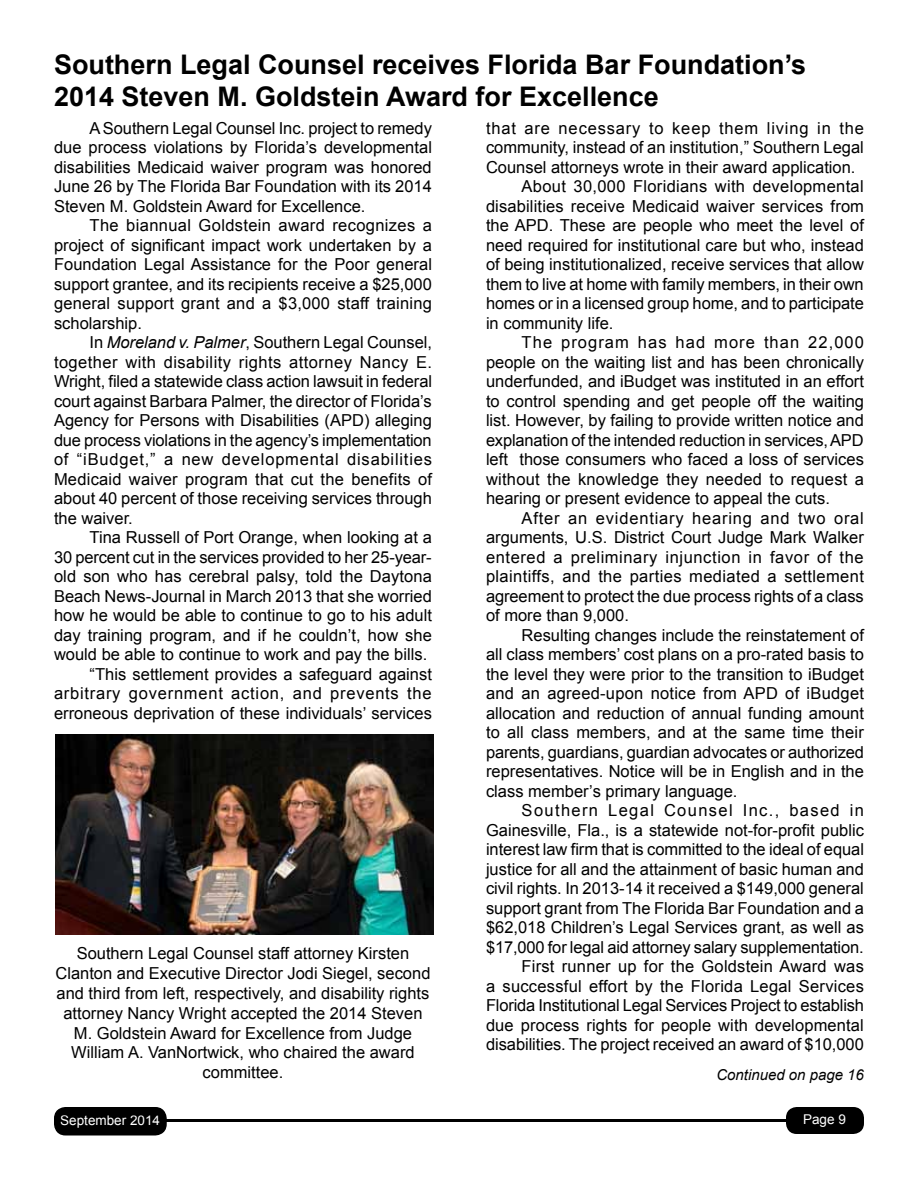
<style>
.page{position:relative;width:918px;height:1188px;background:#fff}
.page>*{position:absolute;margin:0;border:0;box-sizing:border-box;transform-origin:0 0}
.t1{font:700 27px/32.4px "Arial";color:#000}
.t2{font:16.5px/19.5px "Arial";color:#000;text-align:justify}
.t3{font:16.5px "Arial";letter-spacing:.05em;color:#000}
.t4{font:16.5px "Arial";letter-spacing:.025em;color:#000}
.t5{font:16.5px "Arial";letter-spacing:.035em;color:#000}
.t6{font:16.5px "Arial";letter-spacing:.02em;color:#000}
.t7{font:16.5px "Arial";letter-spacing:.085em;color:#000}
.t8{font:16.5px "Arial";letter-spacing:.065em;color:#000}
.t9{font:italic 15px "Arial";color:#000}
.t10{font:13.5px "Arial";color:#fff}
.s1{font-style:italic}
</style>
<div class="page">
<div style="left:55px;top:1108px;width:111px;height:27px;background:#000;border-radius:11px"></div>
<div style="left:54px;top:1107px;width:113px;height:29px;border:2px solid #000;border-radius:11px"></div>
<div style="left:786px;top:1107px;width:78px;height:27px;background:#000;border-radius:11px"></div>
<hr style="left:81px;top:1119px;width:736px;height:3px;background:#000">
<img style="left:56px;top:734px;width:378px;height:200px">
<h1 class="t1" style="left:54px;top:49px;width:754px">Southern Legal Counsel receives Florida Bar Foundation’s<br>2014 Steven M. Goldstein Award for Excellence</h1>
<p class="t2" style="left:54px;top:118px;width:380px;text-indent:36px">A Southern Legal Counsel Inc. project to remedy due process violations by Florida’s developmental disabilities Medicaid waiver program was honored June 26 by The Florida Bar Foundation with its 2014<br>Steven M. Goldstein Award for Excellence.</p>
<p class="t2" style="left:54px;top:216px;width:380px;text-indent:36px">The biannual Goldstein award recognizes a project of significant impact work undertaken by a Foundation Legal Assistance for the Poor general support grantee, and its recipients receive a $25,000 general support grant and a $3,000 staff training scholarship.</p>
<p class="t2" style="left:54px;top:333px;width:380px;text-indent:36px">In <span class="s1">Moreland v. Palmer</span>, Southern Legal Counsel, together with disability rights attorney Nancy E.<br>Wright, filed a statewide class action lawsuit in federal court against Barbara Palmer, the director of Florida’s Agency for Persons with Disabilities (APD) alleging due process violations in the agency’s implementation of “iBudget,” a new developmental disabilities Medicaid waiver program that cut the benefits of about 40 percent of those receiving services through the waiver.</p>
<p class="t2" style="left:54px;top:528px;width:380px;text-align:right">Tina Russell of Port Orange, when looking at a<br>30 percent cut in the services provided to her 25-year&shy;old son who has cerebral palsy, told the Daytona Beach News-Journal in March 2013 that she worried how he would be able to continue to go to his adult day training program, and if he couldn’t, how she would be able to continue to work and pay the bills. “This settlement provides a safeguard against arbitrary government action, and prevents the erroneous deprivation of these individuals’ services</p>
<p class="t3" style="left:486px;top:117px;width:380px">that are necessary to keep them living in the</p>
<p class="t2" style="left:486px;top:138px;width:379px">community, instead of an institution,” Southern Legal</p>
<p class="t2" style="left:486px;top:157px;width:371px">Counsel attorneys wrote in their award application.</p>
<p class="t6" style="left:522px;top:176px;width:344px">About 30,000 Floridians with developmental</p>
<p class="t2" style="left:486px;top:196px;width:380px">disabilities receive Medicaid waiver services from</p>
<p class="t2" style="left:486px;top:216px;width:379px">the APD. These are people who meet the level of</p>
<p class="t2" style="left:486px;top:235px;width:379px">need required for institutional care but who, instead</p>
<p class="t2" style="left:486px;top:255px;width:379px">of being institutionalized, receive services that allow</p>
<p class="t2" style="left:486px;top:274px;width:379px">them to live at home with family members, in their own</p>
<p class="t2" style="left:486px;top:294px;width:379px">homes or in a licensed group home, and to participate</p>
<p class="t2" style="left:486px;top:313px;width:129px">in community life.</p>
<p class="t8" style="left:522px;top:332px;width:344px">The program has had more than 22,000</p>
<p class="t2" style="left:486px;top:352px;width:379px">people on the waiting list and has been chronically</p>
<p class="t2" style="left:486px;top:372px;width:379px">underfunded, and iBudget was instituted in an effort</p>
<p class="t2" style="left:486px;top:391px;width:380px">to control spending and get people off the waiting</p>
<p class="t2" style="left:486px;top:411px;width:379px">list. However, by failing to provide written notice and</p>
<p class="t2" style="left:486px;top:430px;width:379px">explanation of the intended reduction in services, APD</p>
<p class="t2" style="left:486px;top:450px;width:379px">left those consumers who faced a loss of services</p>
<p class="t2" style="left:486px;top:469px;width:380px">without the knowledge they needed to request a</p>
<p class="t2" style="left:486px;top:489px;width:345px">hearing or present evidence to appeal the cuts.</p>
<p class="t3" style="left:522px;top:507px;width:344px">After an evidentiary hearing and two oral</p>
<p class="t2" style="left:486px;top:528px;width:379px">arguments, U.S. District Court Judge Mark Walker</p>
<p class="t5" style="left:486px;top:546px;width:379px">entered a preliminary injunction in favor of the</p>
<p class="t4" style="left:486px;top:566px;width:380px">plaintiffs, and the parties mediated a settlement</p>
<p class="t2" style="left:486px;top:586px;width:379px">agreement to protect the due process rights of a class</p>
<p class="t2" style="left:486px;top:606px;width:145px">of more than 9,000.</p>
<p class="t2" style="left:522px;top:625px;width:344px">Resulting changes include the reinstatement of</p>
<p class="t2" style="left:486px;top:645px;width:379px">all class members’ cost plans on a pro-rated basis to</p>
<p class="t2" style="left:486px;top:664px;width:379px">the level they were prior to the transition to iBudget</p>
<p class="t2" style="left:486px;top:684px;width:380px">and an agreed-upon notice from APD of iBudget</p>
<p class="t2" style="left:486px;top:703px;width:379px">allocation and reduction of annual funding amount</p>
<p class="t2" style="left:486px;top:723px;width:379px">to all class members, and at the same time their</p>
<p class="t2" style="left:486px;top:742px;width:380px">parents, guardians, guardian advocates or authorized</p>
<p class="t2" style="left:486px;top:762px;width:379px">representatives. Notice will be in English and in the</p>
<p class="t2" style="left:486px;top:781px;width:253px">class member’s primary language.</p>
<p class="t7" style="left:522px;top:800px;width:344px">Southern Legal Counsel Inc., based in</p>
<p class="t2" style="left:486px;top:820px;width:379px">Gainesville, Fla., is a statewide not-for-profit public</p>
<p class="t2" style="left:486px;top:840px;width:380px">interest law firm that is committed to the ideal of equal</p>
<p class="t2" style="left:486px;top:859px;width:379px">justice for all and the attainment of basic human and</p>
<p class="t2" style="left:486px;top:879px;width:379px">civil rights. In 2013-14 it received a $149,000 general</p>
<p class="t2" style="left:486px;top:898px;width:379px">support grant from The Florida Bar Foundation and a</p>
<p class="t2" style="left:486px;top:918px;width:379px">$62,018 Children’s Legal Services grant, as well as</p>
<p class="t2" style="left:486px;top:937px;width:379px">$17,000 for legal aid attorney salary supplementation.</p>
<p class="t2" style="left:522px;top:957px;width:344px">First runner up for the Goldstein Award was</p>
<p class="t2" style="left:486px;top:976px;width:379px">a successful effort by the Florida Legal Services</p>
<p class="t2" style="left:486px;top:996px;width:380px">Florida Institutional Legal Services Project to establish</p>
<p class="t2" style="left:486px;top:1015px;width:379px">due process rights for people with developmental</p>
<p class="t2" style="left:486px;top:1035px;width:379px">disabilities. The project received an award of $10,000</p>
<p class="t2" style="left:55px;top:944px;width:377px;text-align:center">Southern Legal Counsel staff attorney Kirsten Clanton and Executive Director Jodi Siegel, second and third from left, respectively, and disability rights attorney Nancy Wright accepted the 2014 Steven M. Goldstein Award for Excellence from Judge William A. VanNortwick, who chaired the award committee.</p>
<p class="t9" style="left:716px;top:1065px;width:149px">Continued on page 16</p>
<p class="t10" style="left:60px;top:1111px;width:101px">September 2014</p>
<p class="t10" style="left:803px;top:1111px;width:44px">Page 9</p>
</div>
